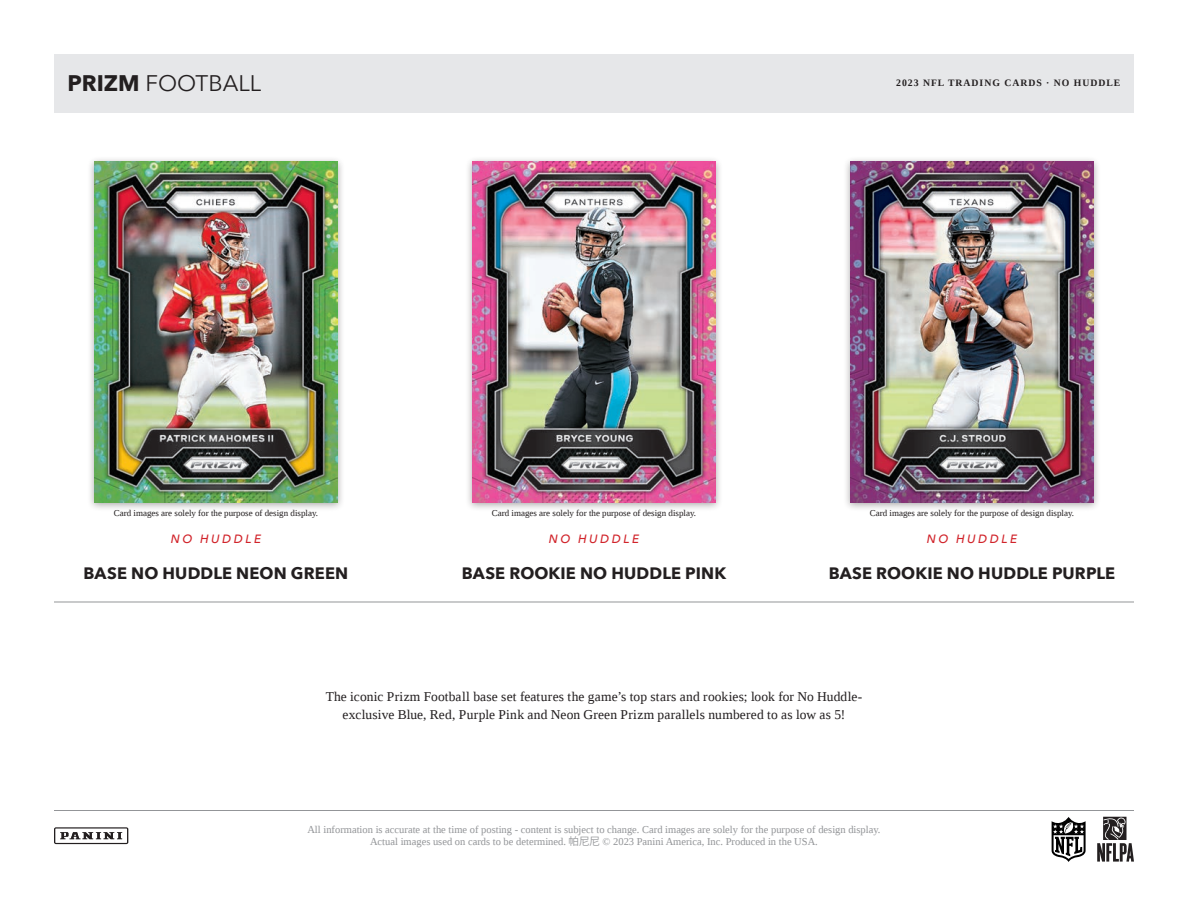
<style>
.page{position:relative;width:1188px;height:918px;background:#fff}
.page>*{position:absolute;margin:0;border:0;box-sizing:border-box;transform-origin:0 0}
.t1{font:22.5px "Avenir Next";color:#231f20}
.t2{font:700 16.5px "Avenir Next";letter-spacing:.005em;color:#231f20}
.t3{font:13.5px/18px "Liberation Serif";letter-spacing:.01em;color:#231f20;text-align:center}
.t4{font:italic 500 12px "Avenir Next";letter-spacing:.205em;color:#d1232a}
.t5{font:10.5px/12.6px "Liberation Serif";color:#939598;text-align:center}
.t6{font:700 9.75px "Liberation Serif";letter-spacing:.1em;color:#231f20}
.t7{font:9px "Liberation Serif";color:#231f20}
.s1{font-weight:700}
.s2{font-family:"Koz Go Pr 6 N"}
</style>
<div class="page">
<hr style="left:54px;top:602px;width:1080px;height:1px;background:#939598">
<div style="left:87px;top:156px;width:258px;height:356px;background:#231f20;opacity:.4"></div>
<img style="left:94px;top:162px;width:243px;height:340px">
<div style="left:465px;top:156px;width:258px;height:356px;background:#231f20;opacity:.4"></div>
<img style="left:472px;top:162px;width:244px;height:340px">
<div style="left:843px;top:156px;width:258px;height:356px;background:#231f20;opacity:.4"></div>
<img style="left:850px;top:162px;width:244px;height:340px">
<hr style="left:54px;top:810px;width:1080px;height:1px;background:#939598">
<svg style="left:54px;top:827px;width:74px;height:17px"></svg>
<svg style="left:1097px;top:817px;width:37px;height:45px"></svg>
<svg style="left:1051px;top:817px;width:35px;height:45px"></svg>
<div style="left:54px;top:54px;width:1080px;height:58px;background:#e6e7e9"></div>
<p class="t1" style="left:68px;top:64px;width:195px"><span class="s1">PRIZM</span> FOOTBALL</p>
<p class="t6" style="left:896px;top:77px;width:226px">2023 NFL TRADING CARDS · NO HUDDLE</p>
<p class="t7" style="left:114px;top:507px;width:206px">Card images are solely for the purpose of design display.</p>
<p class="t7" style="left:492px;top:507px;width:206px">Card images are solely for the purpose of design display.</p>
<p class="t7" style="left:870px;top:507px;width:206px">Card images are solely for the purpose of design display.</p>
<p class="t4" style="left:171px;top:528px;width:92px">NO HUDDLE</p>
<p class="t4" style="left:549px;top:528px;width:92px">NO HUDDLE</p>
<p class="t4" style="left:927px;top:528px;width:92px">NO HUDDLE</p>
<p class="t2" style="left:84px;top:559px;width:266px">BASE NO HUDDLE NEON GREEN</p>
<p class="t2" style="left:462px;top:559px;width:266px">BASE ROOKIE NO HUDDLE PINK</p>
<p class="t2" style="left:829px;top:559px;width:288px">BASE ROOKIE NO HUDDLE PURPLE</p>
<p class="t3" style="left:326px;top:688px;width:538px">The iconic Prizm Football base set features the game’s top stars and rookies; look for No Huddle&shy;exclusive Blue, Red, Purple Pink and Neon Green Prizm parallels numbered to as low as 5!</p>
<p class="t5" style="left:307px;top:823px;width:575px">All information is accurate at the time of posting - content is subject to change. Card images are solely for the purpose of design display.<br>Actual images used on cards to be determined. <span class="s2">帕尼尼</span> © 2023 Panini America, Inc. Produced in the USA.</p>
</div>
